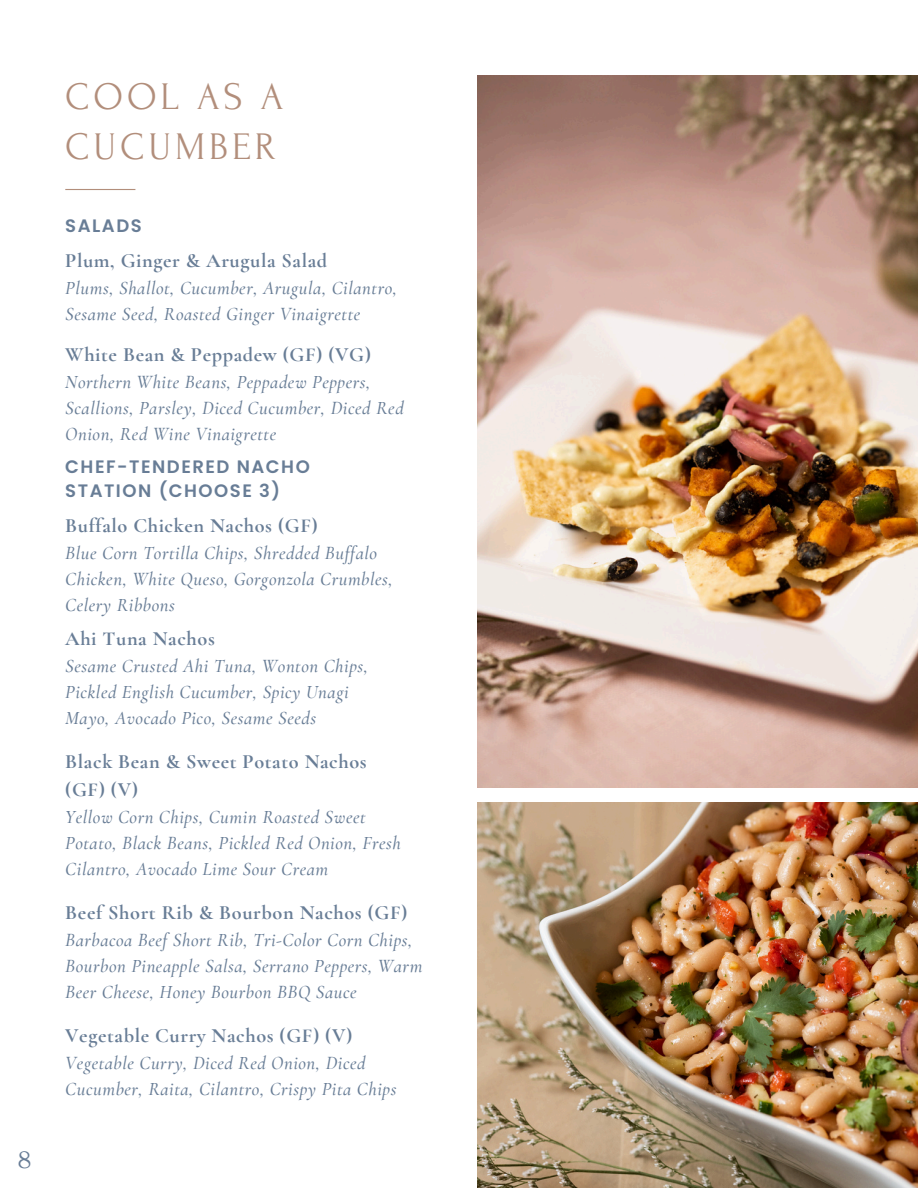
<style>
.page{position:relative;width:918px;height:1188px;background:#fff}
.page>*{position:absolute;margin:0;border:0;box-sizing:border-box;transform-origin:0 0}
.t1{font:39px/49.5px "Forum";letter-spacing:.1em;color:#b28e7b}
.t2{font:27px "Forum";color:#687d96}
.t3{font:700 20.25px/28.2px "Cormorant Garamond";letter-spacing:.03em;color:#687d96}
.t4{font:italic 500 18.75px/25.8px "Cormorant Garamond";letter-spacing:.03em;color:#687d96}
.t5{font:600 18px/24.8px "Poppins";letter-spacing:.085em;color:#687d96}
</style>
<div class="page">
<hr style="left:65px;top:189px;width:70px;height:1px;background:#b28e7b">
<img style="left:478px;top:75px;width:440px;height:712px">
<img style="left:478px;top:803px;width:440px;height:385px">
<p class="t2" style="left:18px;top:1144px;width:15px">8</p>
<h1 class="t1" style="left:65px;top:73px;width:220px">COOL AS A<br>CUCUMBER</h1>
<p class="t5" style="left:65px;top:213px;width:78px">SALADS</p>
<p class="t3" style="left:65px;top:246px;width:263px">Plum, Ginger &amp; Arugula Salad</p>
<p class="t4" style="left:65px;top:275px;width:333px">Plums, Shallot, Cucumber, Arugula, Cilantro,<br>Sesame Seed, Roasted Ginger Vinaigrette</p>
<p class="t3" style="left:65px;top:340px;width:307px">White Bean &amp; Peppadew (GF) (VG)</p>
<p class="t4" style="left:65px;top:369px;width:340px">Northern White Beans, Peppadew Peppers,<br>Scallions, Parsley, Diced Cucumber, Diced Red<br>Onion, Red Wine Vinaigrette</p>
<p class="t5" style="left:65px;top:454px;width:246px">CHEF-TENDERED NACHO<br>STATION (CHOOSE 3)</p>
<p class="t3" style="left:65px;top:512px;width:254px">Buffalo Chicken Nachos (GF)</p>
<p class="t4" style="left:65px;top:540px;width:329px">Blue Corn Tortilla Chips, Shredded Buffalo<br>Chicken, White Queso, Gorgonzola Crumbles,<br>Celery Ribbons</p>
<p class="t3" style="left:65px;top:624px;width:151px">Ahi Tuna Nachos</p>
<p class="t4" style="left:65px;top:653px;width:304px">Sesame Crusted Ahi Tuna, Wonton Chips,<br>Pickled English Cucumber, Spicy Unagi<br>Mayo, Avocado Pico, Sesame Seeds</p>
<p class="t3" style="left:65px;top:747px;width:303px">Black Bean &amp; Sweet Potato Nachos (GF) (V)</p>
<p class="t4" style="left:65px;top:804px;width:337px">Yellow Corn Chips, Cumin Roasted Sweet<br>Potato, Black Beans, Pickled Red Onion, Fresh<br>Cilantro, Avocado Lime Sour Cream</p>
<p class="t3" style="left:65px;top:899px;width:344px">Beef Short Rib &amp; Bourbon Nachos (GF)</p>
<p class="t4" style="left:65px;top:927px;width:359px">Barbacoa Beef Short Rib, Tri-Color Corn Chips,<br>Bourbon Pineapple Salsa, Serrano Peppers, Warm<br>Beer Cheese, Honey Bourbon BBQ Sauce</p>
<p class="t3" style="left:65px;top:1022px;width:289px">Vegetable Curry Nachos (GF) (V)</p>
<p class="t4" style="left:65px;top:1050px;width:333px">Vegetable Curry, Diced Red Onion, Diced<br>Cucumber, Raita, Cilantro, Crispy Pita Chips</p>
</div>
